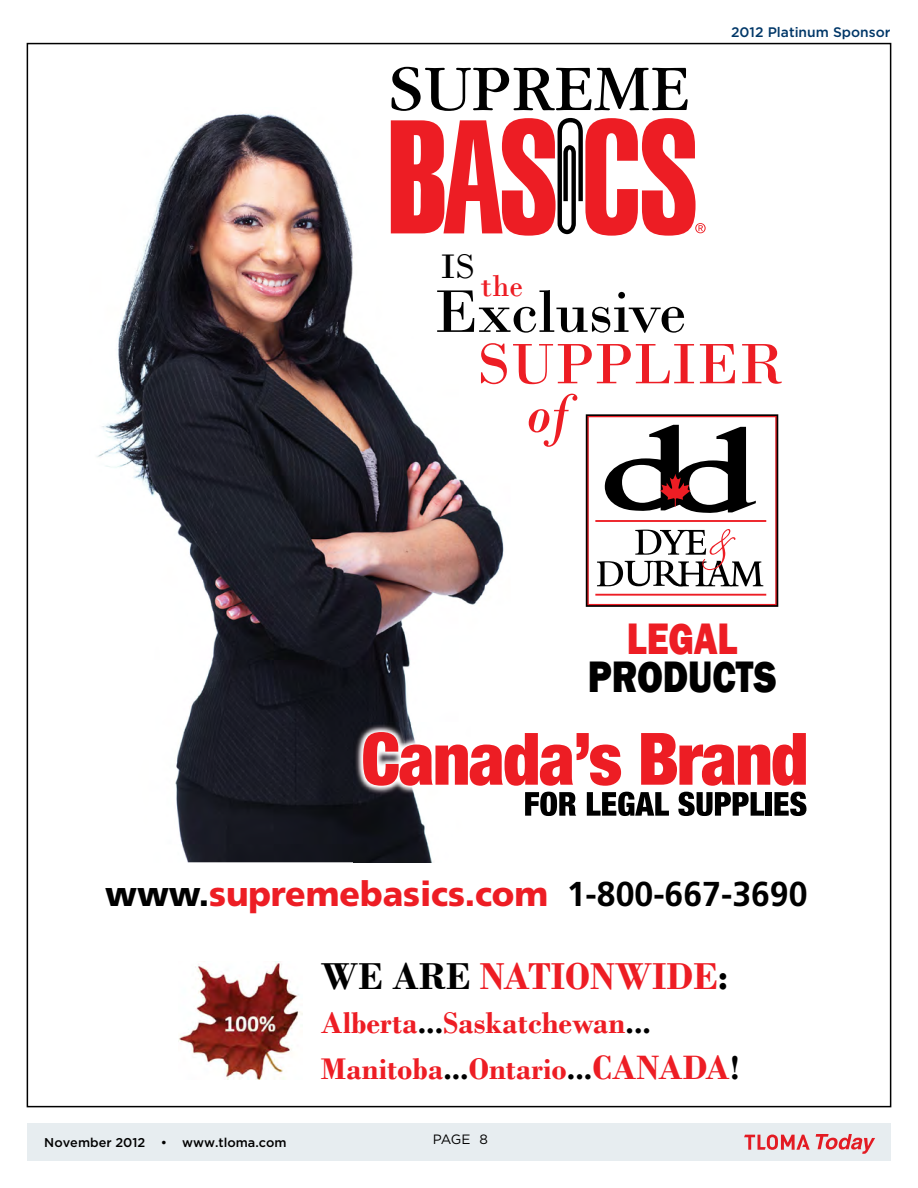
<style>
.page{position:relative;width:918px;height:1188px;background:#fff}
.page>*{position:absolute;margin:0;border:0;box-sizing:border-box;transform-origin:0 0}
.t1{font:63.3px "Bodoni";letter-spacing:-.005em;color:#000}
.t2{font:60px "Bodoni";letter-spacing:-.005em;color:#ed1d24}
.t3{font:italic 57.15px "Bodoni";color:#ed1d24}
.t4{font:800 45.3px "Franklin Gothic";letter-spacing:-.005em;color:#000;scale:.83 1}
.t5{font:800 45.3px "Franklin Gothic";letter-spacing:-.005em;color:#ed1d24;scale:.83 1}
.t6{font:700 39.3px "Bodoni";letter-spacing:-.005em;color:#ed1d24}
.t7{font:35.7px "Bodoni";color:#000}
.t8{font:900 34.5px "Frutiger LT Std";letter-spacing:-.005em;color:#ed1d24}
.t9{font:31.65px "Bodoni";color:#ed1d24}
.t10{font:700 31.35px/45.9px "Bodoni";color:#ed1d24}
.t11{font:500 13.8px "Gotham";color:#003768}
.t12{font:13.5px "Gotham";color:#000}
.t13{font:500 12.75px "Gotham";color:#000}
.s1{color:#000}
.s2{font-weight:700;color:#000}
.s3{font-size:35.55px}
.s4{font-size:35.55px;color:#000}
</style>
<div class="page">
<img style="left:97px;top:107px;width:407px;height:755px">
<svg style="left:586px;top:414px;width:192px;height:193px"></svg>
<img style="left:354px;top:722px;width:453px;height:140px">
<svg style="left:363px;top:732px;width:258px;height:54px"></svg>
<svg style="left:641px;top:733px;width:165px;height:53px"></svg>
<svg style="left:525px;top:792px;width:51px;height:24px"></svg>
<svg style="left:587px;top:792px;width:82px;height:24px"></svg>
<svg style="left:678px;top:792px;width:86px;height:24px"></svg>
<div style="left:766px;top:792px;width:6px;height:24px;background:#000"></div>
<svg style="left:774px;top:792px;width:32px;height:24px"></svg>
<svg style="left:391px;top:118px;width:315px;height:118px"></svg>
<svg style="left:392px;top:67px;width:296px;height:44px"></svg>
<img style="left:178px;top:962px;width:124px;height:118px">
<div style="left:27px;top:1123px;width:864px;height:38px;background:#e7edf0"></div>
<svg style="left:744px;top:1135px;width:66px;height:15px"></svg>
<svg style="left:816px;top:1134px;width:59px;height:20px"></svg>
<p class="t11" style="left:731px;top:24px;width:161px">2012 Platinum Sponsor</p>
<p class="t7" style="left:440px;top:245px;width:36px">IS</p>
<p class="t9" style="left:481px;top:267px;width:44px">the</p>
<h1 class="t1" style="left:434px;top:274px;width:254px">Exclusive</h1>
<h2 class="t2" style="left:477px;top:328px;width:308px">SUPPLIER</h2>
<h3 class="t3" style="left:527px;top:379px;width:44px">of</h3>
<h3 class="t5" style="left:627px;top:609px;width:135px">LEGAL</h3>
<h3 class="t4" style="left:588px;top:648px;width:229px">PRODUCTS</h3>
<p class="t8" style="left:105px;top:873px;width:704px"><span class="s1">www.</span>supremebasics.com <span class="s2">1-800-667-3690</span></p>
<p class="t6" style="left:321px;top:953px;width:409px"><span class="s1">WE ARE</span> NATIONWIDE<span class="s1">:</span></p>
<p class="t10" style="left:321px;top:1000px;width:420px">Alberta<span class="s1">...</span>Saskatchewan<span class="s1">...<br></span>Manitoba<span class="s1">...</span>Ontario<span class="s1">...</span><span class="s3">CANADA</span><span class="s4">!</span></p>
<p class="t13" style="left:44px;top:1136px;width:244px">November 2012 • www.tloma.com</p>
<p class="t12" style="left:433px;top:1132px;width:57px">PAGE 8</p>
</div>
